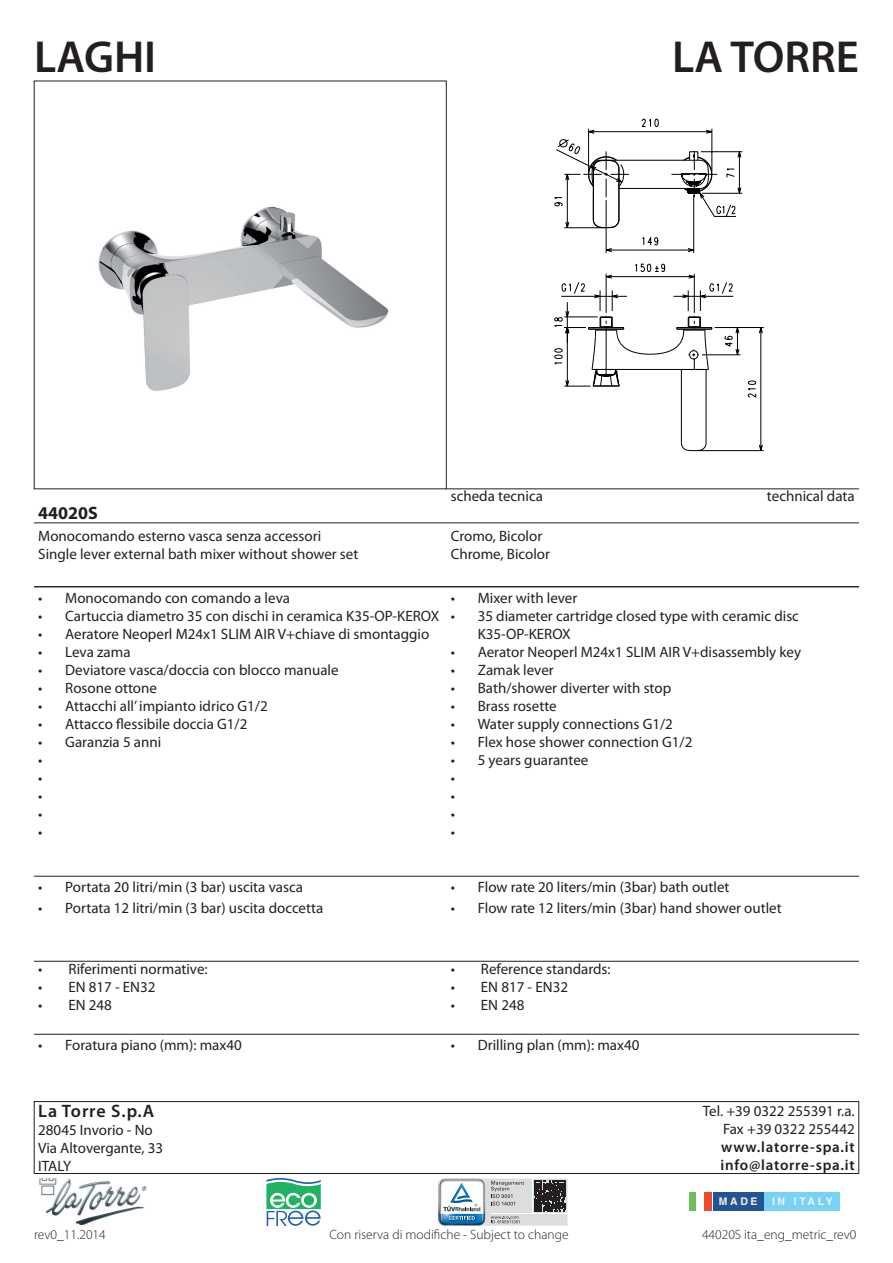
<style>
.page{position:relative;width:893px;height:1263px;background:#fff}
.page>*{position:absolute;margin:0;border:0;box-sizing:border-box;transform-origin:0 0}
.t1{font:600 45px "Myriad Pro";color:#231f20}
.t2{font:600 18px "Myriad Pro";letter-spacing:.05em;color:#231f20}
.t3{font:700 18px "Myriad Pro";color:#231f20}
.t4{font:15px/18px "Myriad Pro";color:#231f20}
.t5{font:600 15px "Myriad Pro";letter-spacing:.05em;color:#231f20}
.t6{font:300 13.5px "Myriad Pro";color:#231f20}
.t7{font:700 10.5px "Helvetica";letter-spacing:.25em;color:#f2f3f4}
.t8{font:700 10.5px "Helvetica";color:#feeddb}
</style>
<div class="page">
<div style="left:34px;top:1101px;width:825px;height:73px;border:1px solid #231f20"></div>
<hr style="left:34px;top:586px;width:825px;height:1px;background:#231f20">
<hr style="left:34px;top:523px;width:825px;height:1px;background:#231f20">
<hr style="left:34px;top:587px;width:825px;height:1px;background:#231f20">
<div style="left:713px;top:1192px;width:52px;height:18px;background:#205696"></div>
<div style="left:765px;top:1192px;width:75px;height:18px;background:#79d2f6"></div>
<div style="left:689px;top:1192px;width:8px;height:18px;background:#6ebf59"></div>
<div style="left:704px;top:1192px;width:8px;height:18px;background:#ef4b33"></div>
<hr style="left:446px;top:489px;width:413px;height:1px;background:#231f20">
<img style="left:39px;top:1178px;width:107px;height:47px">
<svg style="left:266px;top:1178px;width:55px;height:48px"></svg>
<svg style="left:438px;top:1178px;width:130px;height:48px"></svg>
<hr style="left:34px;top:961px;width:825px;height:1px;background:#231f20">
<hr style="left:34px;top:876px;width:825px;height:1px;background:#231f20">
<hr style="left:34px;top:1034px;width:825px;height:1px;background:#231f20">
<img style="left:98px;top:206px;width:291px;height:185px">
<svg style="left:554px;top:118px;width:209px;height:334px"></svg>
<p class="t1" style="left:34px;top:28px;width:124px">LAGHI</p>
<p class="t1" style="left:672px;top:28px;width:188px">LA TORRE</p>
<p class="t3" style="left:38px;top:501px;width:61px">44020S</p>
<p class="t4" style="left:38px;top:527px;width:284px">Monocomando esterno vasca senza accessori</p>
<p class="t4" style="left:38px;top:545px;width:322px">Single lever external bath mixer without shower set</p>
<p class="t4" style="left:38px;top:589px;width:253px">• Monocomando con comando a leva</p>
<p class="t4" style="left:38px;top:607px;width:403px">• Cartuccia diametro 35 con dischi in ceramica K35-OP-KEROX</p>
<p class="t4" style="left:38px;top:625px;width:392px">• Aeratore Neoperl M24x1 SLIM AIR V+chiave di smontaggio</p>
<p class="t4" style="left:38px;top:643px;width:94px">• Leva zama</p>
<p class="t4" style="left:38px;top:661px;width:302px">• Deviatore vasca/doccia con blocco manuale</p>
<p class="t4" style="left:38px;top:679px;width:120px">• Rosone ottone</p>
<p class="t4" style="left:38px;top:697px;width:231px">• Attacchi all’ impianto idrico G1/2</p>
<p class="t4" style="left:38px;top:715px;width:211px">• Attacco flessibile doccia G1/2</p>
<p class="t4" style="left:38px;top:733px;width:125px">• Garanzia 5 anni</p>
<p class="t4" style="left:38px;top:751px;width:6px">•</p>
<p class="t4" style="left:38px;top:769px;width:6px">•</p>
<p class="t4" style="left:38px;top:787px;width:6px">•</p>
<p class="t4" style="left:38px;top:805px;width:6px">•</p>
<p class="t4" style="left:38px;top:823px;width:6px">•</p>
<p class="t4" style="left:451px;top:487px;width:94px">scheda tecnica</p>
<p class="t4" style="left:767px;top:487px;width:89px">technical data</p>
<p class="t4" style="left:451px;top:527px;width:93px">Cromo, Bicolor</p>
<p class="t4" style="left:451px;top:545px;width:101px">Chrome, Bicolor</p>
<p class="t4" style="left:451px;top:589px;width:128px">• Mixer with lever</p>
<p class="t4" style="left:478px;top:607px;width:323px;text-indent:-27px">• 35 diameter cartridge closed type with ceramic disc<br>K35-OP-KEROX</p>
<p class="t4" style="left:451px;top:643px;width:352px">• Aerator Neoperl M24x1 SLIM AIR V+disassembly key</p>
<p class="t4" style="left:451px;top:661px;width:105px">• Zamak lever</p>
<p class="t4" style="left:451px;top:679px;width:222px">• Bath/shower diverter with stop</p>
<p class="t4" style="left:451px;top:697px;width:108px">• Brass rosette</p>
<p class="t4" style="left:451px;top:715px;width:224px">• Water supply connections G1/2</p>
<p class="t4" style="left:451px;top:733px;width:243px">• Flex hose shower connection G1/2</p>
<p class="t4" style="left:451px;top:751px;width:139px">• 5 years guarantee</p>
<p class="t4" style="left:451px;top:769px;width:6px">•</p>
<p class="t4" style="left:451px;top:787px;width:6px">•</p>
<p class="t4" style="left:451px;top:805px;width:6px">•</p>
<p class="t4" style="left:451px;top:823px;width:6px">•</p>
<p class="t4" style="left:38px;top:878px;width:266px">• Portata 20 litri/min (3 bar) uscita vasca</p>
<p class="t4" style="left:38px;top:899px;width:287px">• Portata 12 litri/min (3 bar) uscita doccetta</p>
<p class="t4" style="left:451px;top:878px;width:280px">• Flow rate 20 liters/min (3bar) bath outlet</p>
<p class="t4" style="left:451px;top:899px;width:332px">• Flow rate 12 liters/min (3bar) hand shower outlet</p>
<p class="t4" style="left:38px;top:960px;width:171px">• Riferimenti normative:</p>
<p class="t4" style="left:38px;top:978px;width:119px">• EN 817 - EN32</p>
<p class="t4" style="left:38px;top:996px;width:75px">• EN 248</p>
<p class="t4" style="left:451px;top:960px;width:161px">• Reference standards:</p>
<p class="t4" style="left:451px;top:978px;width:119px">• EN 817 - EN32</p>
<p class="t4" style="left:451px;top:996px;width:75px">• EN 248</p>
<p class="t4" style="left:38px;top:1036px;width:205px">• Foratura piano (mm): max40</p>
<p class="t4" style="left:451px;top:1036px;width:190px">• Drilling plan (mm): max40</p>
<p class="t2" style="left:38px;top:1100px;width:117px">La Torre S.p.A</p>
<p class="t4" style="left:38px;top:1121px;width:116px">28045 Invorio - No</p>
<p class="t4" style="left:38px;top:1139px;width:126px">Via Altovergante, 33</p>
<p class="t4" style="left:38px;top:1157px;width:35px">ITALY</p>
<p class="t4" style="left:703px;top:1102px;width:153px">Tel. +39 0322 255391 r.a.</p>
<p class="t4" style="left:723px;top:1120px;width:133px">Fax +39 0322 255442</p>
<p class="t5" style="left:721px;top:1137px;width:135px">www.latorre-spa.it</p>
<p class="t5" style="left:721px;top:1155px;width:136px">info@latorre-spa.it</p>
<p class="t8" style="left:719px;top:1195px;width:40px">MADE</p>
<p class="t7" style="left:772px;top:1195px;width:62px">IN ITALY</p>
<p class="t6" style="left:34px;top:1226px;width:73px">rev0_11.2014</p>
<p class="t6" style="left:329px;top:1226px;width:241px">Con riserva di modifiche - Subject to change</p>
<p class="t6" style="left:702px;top:1226px;width:156px">44020S ita_eng_metric_rev0</p>
</div>
